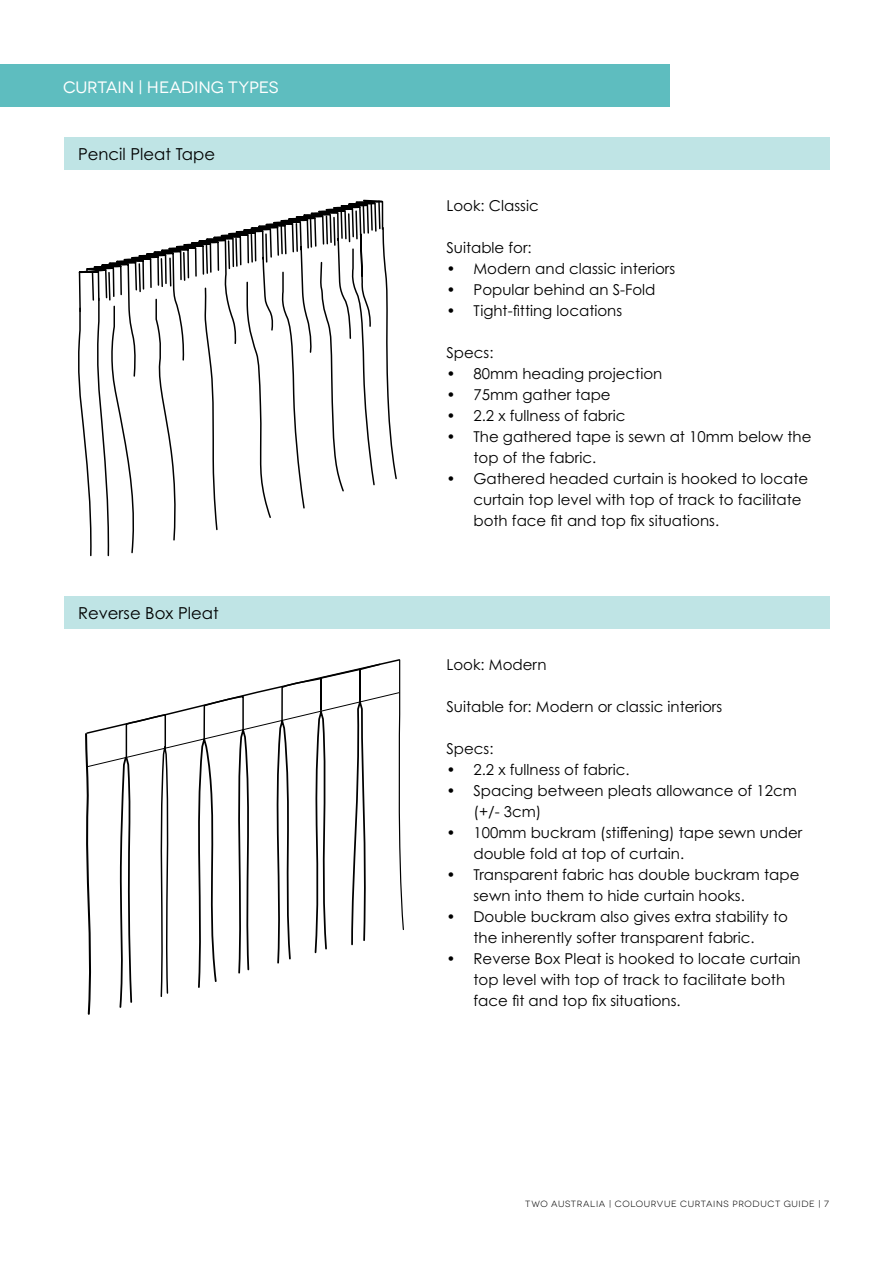
<style>
.page{position:relative;width:893px;height:1263px;background:#fff}
.page>*{position:absolute;margin:0;border:0;box-sizing:border-box;transform-origin:0 0}
.t1{font:16.5px "Century Gothic Pro";color:#000101}
.t2{font:16.5px "Novecentowide";letter-spacing:-.01em;color:#fff}
.t3{font:15px/21px "Century Gothic Pro";color:#000}
.t4{font:9px "Novecentowide";letter-spacing:.065em;color:#000}
</style>
<div class="page">
<div style="left:0;top:64px;width:670px;height:42px;background:#5ebdbf"></div>
<div style="left:64px;top:137px;width:765px;height:33px;background:#bfe4e5"></div>
<div style="left:64px;top:596px;width:765px;height:33px;background:#bfe4e5"></div>
<svg style="left:76px;top:106px;width:306px;height:451px"></svg>
<svg style="left:382px;top:106px;width:16px;height:374px"></svg>
<svg style="left:85px;top:111px;width:291px;height:375px"></svg>
<svg style="left:85px;top:659px;width:319px;height:356px"></svg>
<p class="t2" style="left:63px;top:77px;width:217px">CURTAIN | HEADING TYPES</p>
<p class="t1" style="left:78px;top:144px;width:139px">Pencil Pleat Tape</p>
<p class="t1" style="left:78px;top:603px;width:142px">Reverse Box Pleat</p>
<p class="t3" style="left:446px;top:195px;width:94px">Look: Classic</p>
<p class="t3" style="left:446px;top:237px;width:87px">Suitable for:</p>
<p class="t3" style="left:446px;top:258px;width:230px">• Modern and classic interiors</p>
<p class="t3" style="left:446px;top:279px;width:211px">• Popular behind an S-Fold</p>
<p class="t3" style="left:446px;top:300px;width:177px">• Tight-fitting locations</p>
<p class="t3" style="left:446px;top:342px;width:49px">Specs:</p>
<p class="t3" style="left:446px;top:363px;width:217px">• 80mm heading projection</p>
<p class="t3" style="left:446px;top:384px;width:166px">• 75mm gather tape</p>
<p class="t3" style="left:446px;top:405px;width:180px">• 2.2 x fullness of fabric</p>
<p class="t3" style="left:473px;top:426px;width:339px;text-indent:-27px">• The gathered tape is sewn at 10mm below the top of the fabric.</p>
<p class="t3" style="left:473px;top:468px;width:336px;text-indent:-27px">• Gathered headed curtain is hooked to locate curtain top level with top of track to facilitate both face fit and top fix situations.</p>
<p class="t3" style="left:446px;top:654px;width:102px">Look: Modern</p>
<p class="t3" style="left:446px;top:696px;width:277px">Suitable for: Modern or classic interiors</p>
<p class="t3" style="left:446px;top:738px;width:49px">Specs:</p>
<p class="t3" style="left:446px;top:759px;width:185px">• 2.2 x fullness of fabric.</p>
<p class="t3" style="left:473px;top:780px;width:325px;text-indent:-27px">• Spacing between pleats allowance of 12cm (+/- 3cm)</p>
<p class="t3" style="left:473px;top:822px;width:330px;text-indent:-27px">• 100mm buckram (stiffening) tape sewn under double fold at top of curtain.</p>
<p class="t3" style="left:473px;top:864px;width:327px;text-indent:-27px">• Transparent fabric has double buckram tape sewn into them to hide curtain hooks.</p>
<p class="t3" style="left:446px;top:906px;width:343px;text-align:center">• Double buckram also gives extra stability to the inherently softer transparent fabric.</p>
<p class="t3" style="left:473px;top:948px;width:329px;text-indent:-27px">• Reverse Box Pleat is hooked to locate curtain top level with top of track to facilitate both face fit and top fix situations.</p>
<p class="t4" style="left:525px;top:1198px;width:305px">TWO AUSTRALIA | COLOURVUE CURTAINS PRODUCT GUIDE | 7</p>
</div>
